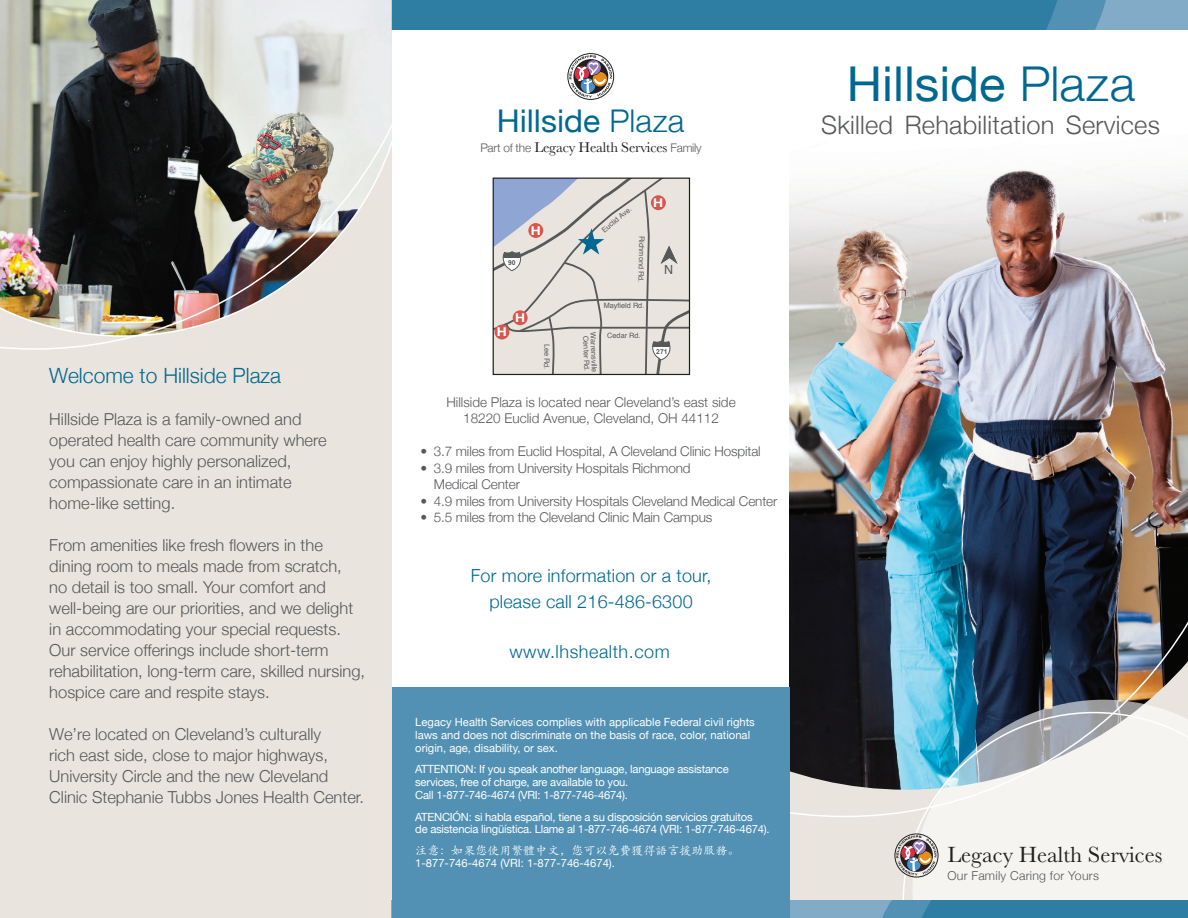
<style>
.page{position:relative;width:1188px;height:918px;background:#fff}
.page>*{position:absolute;margin:0;border:0;box-sizing:border-box;transform-origin:0 0}
.t1{font:48px "Helvetica Neue";color:#006890}
.t2{font:31.2px "Helvetica Neue";color:#006890}
.t3{font:300 25.35px "Helvetica Neue";letter-spacing:.01em;color:#57585a}
.t4{font:22.8px "Baskerville";color:#231f20}
.t5{font:300 21px "Helvetica Neue";color:#006890}
.t6{font:300 18px/25.5px "Helvetica Neue";letter-spacing:.01em;color:#006890;text-align:center}
.t7{font:300 18px "Helvetica Neue";letter-spacing:.03em;color:#006890}
.t8{font:17.25px "Bodoni M Rmn";letter-spacing:-.01em;color:#231f20}
.t9{font:300 16.5px/21px "Helvetica Neue";color:#57585a}
.t10{font:14.55px "Baskerville";letter-spacing:-.01em;color:#231f20}
.t11{font:300 13.5px/16.5px "Helvetica Neue";letter-spacing:-.01em;color:#57585a;text-align:center}
.t12{font:12.45px "Helvetica";color:#57585a}
.t13{font:300 12.3px "Helvetica Neue";letter-spacing:.02em;color:#57585a}
.t14{font:12px "ST Kaiti SC Regular";color:#fff}
.t15{font:700 12px "Helvetica Neue";color:#fff;scale:1.12 1}
.t16{font:11.25px/12.8px "Helvetica Neue";letter-spacing:-.02em;color:#fff}
.t17{font:11.25px/12.8px "Helvetica Neue";color:#fff}
.t18{font:7.35px "Helvetica";color:#57585a}
.t19{font:700 6.75px "Arial";color:#57585a}
.s1{font-weight:300}
.s2{font-family:"Helvetica Neue";font-weight:300;font-size:11.85px;color:#57585a}
</style>
<div class="page">
<div style="left:0;top:0;width:392px;height:918px;background:#e9e5de"></div>
<div style="left:706px;top:207px;width:482px;height:697px;background:#e9e5de"></div>
<img style="left:789px;top:170px;width:399px;height:243px">
<img style="left:789px;top:413px;width:399px;height:404px">
<svg style="left:902px;top:712px;width:286px;height:188px;background:#d6e1e3"></svg>
<div style="left:511px;top:31px;width:278px;height:870px;background:#fff"></div>
<div style="left:391px;top:900px;width:797px;height:18px;background:#81abc7"></div>
<div style="left:88px;top:0;width:1100px;height:30px;background:#81abc7"></div>
<svg style="left:392px;top:0;width:714px;height:30px;background:#317fa4"></svg>
<img style="left:0;top:0;width:392px;height:350px">
<svg style="left:494px;top:179px;width:194px;height:194px;background:#d6d3d1"></svg>
<div style="left:492px;top:177px;width:198px;height:198px;border:1px solid #231f20"></div>
<div style="left:894px;top:833px;width:44px;height:44px;border:1px solid #231f20;border-radius:50%"></div>
<svg style="left:896px;top:835px;width:40px;height:40px;background:#a39594"></svg>
<div style="left:567px;top:53px;width:47px;height:47px;border:1px solid #231f20;border-radius:50%"></div>
<svg style="left:569px;top:55px;width:43px;height:43px"></svg>
<div style="left:392px;top:687px;width:398px;height:231px;background:#5291b3"></div>
<svg style="left:882px;top:900px;width:306px;height:18px;background:#3381a5"></svg>
<p class="t5" style="left:49px;top:363px;width:233px">Welcome to Hillside Plaza</p>
<p class="t9" style="left:49px;top:408px;width:279px">Hillside Plaza is a family-owned and operated health care community where you can enjoy highly personalized, compassionate care in an intimate home-like setting.</p>
<p class="t9" style="left:49px;top:534px;width:317px">From amenities like fresh flowers in the dining room to meals made from scratch,<br>no detail is too small. Your comfort and well-being are our priorities, and we delight in accommodating your special requests.<br>Our service offerings include short-term rehabilitation, long-term care, skilled nursing, hospice care and respite stays.</p>
<p class="t9" style="left:49px;top:723px;width:316px">We’re located on Cleveland’s culturally<br>rich east side, close to major highways, University Circle and the new Cleveland Clinic Stephanie Tubbs Jones Health Center.</p>
<h1 class="t1" style="left:847px;top:55px;width:290px">Hillside <span class="s1">Plaza</span></h1>
<h2 class="t2" style="left:497px;top:103px;width:189px">Hillside <span class="s1">Plaza</span></h2>
<h3 class="t3" style="left:821px;top:109px;width:340px">Skilled Rehabilitation Services</h3>
<p class="t10" style="left:480px;top:137px;width:223px"><span class="s2">Part of the</span> Legacy Health Services <span class="s2">Family</span></p>
<p class="t19" style="left:508px;top:258px;width:9px">90</p>
<p class="t15" style="left:531px;top:223px;width:10px">H</p>
<p class="t15" style="left:497px;top:324px;width:10px">H</p>
<p class="t15" style="left:515px;top:310px;width:10px">H</p>
<p class="t18" style="left:553px;top:344px;width:27px;rotate:91deg">Lee Rd.</p>
<p class="t18" style="left:599px;top:227px;width:38px;rotate:-40deg">Euclid Ave.</p>
<p class="t18" style="left:647px;top:236px;width:48px;rotate:91deg">R mhc i dno R . d</p>
<p class="t18" style="left:604px;top:300px;width:42px">Mayfield Rd.</p>
<p class="t18" style="left:607px;top:329px;width:35px">Cedar Rd.</p>
<p class="t18" style="left:591px;top:336px;width:37px;rotate:88deg">Center Rd.</p>
<p class="t18" style="left:599px;top:332px;width:42px;rotate:88deg">Warrensville</p>
<p class="t15" style="left:653px;top:195px;width:10px">H</p>
<p class="t12" style="left:664px;top:260px;width:11px">N</p>
<p class="t19" style="left:656px;top:347px;width:13px">271</p>
<p class="t11" style="left:446px;top:393px;width:291px">Hillside Plaza is located near Cleveland’s east side<br>18220 Euclid Avenue, Cleveland, OH 44112</p>
<p class="t11" style="left:420px;top:443px;width:342px">• 3.7 miles from Euclid Hospital, A Cleveland Clinic Hospital</p>
<p class="t11" style="left:434px;top:459px;width:258px;text-align:left;text-indent:-14px">• 3.9 miles from University Hospitals Richmond<br>Medical Center</p>
<p class="t11" style="left:420px;top:492px;width:358px">• 4.9 miles from University Hospitals Cleveland Medical Center</p>
<p class="t11" style="left:420px;top:509px;width:293px">• 5.5 miles from the Cleveland Clinic Main Campus</p>
<p class="t6" style="left:471px;top:562px;width:242px">For more information or a tour, please call 216-486-6300</p>
<p class="t7" style="left:509px;top:640px;width:162px">www.lhshealth.com</p>
<p class="t17" style="left:415px;top:715px;width:341px">Legacy Health Services complies with applicable Federal civil rights laws and does not discriminate on the basis of race, color, national origin, age, disability, or sex.</p>
<p class="t16" style="left:415px;top:762px;width:315px">ATTENTION: If you speak another language, language assistance services, free of charge, are available to you.<br>Call 1-877-746-4674 (VRI: 1-877-746-4674).</p>
<p class="t16" style="left:415px;top:810px;width:356px">ATENCIÓN: si habla español, tiene a su disposición servicios gratuitos<br>de asistencia lingüística. Llame al 1-877-746-4674 (VRI: 1-877-746-4674).</p>
<p class="t14" style="left:415px;top:843px;width:325px">注意：如果您使用繁體中文，您可以免費獲得語言援助服務。</p>
<p class="t17" style="left:415px;top:856px;width:201px">1-877-746-4674 (VRI: 1-877-746-4674).</p>
<h3 class="t4" style="left:947px;top:840px;width:216px">Legacy Health Services</h3>
<p class="t13" style="left:947px;top:867px;width:153px">Our Family Caring for Yours</p>
<p class="t8" style="left:944px;top:843px;width:168px">Legacy Health Services</p>
</div>
